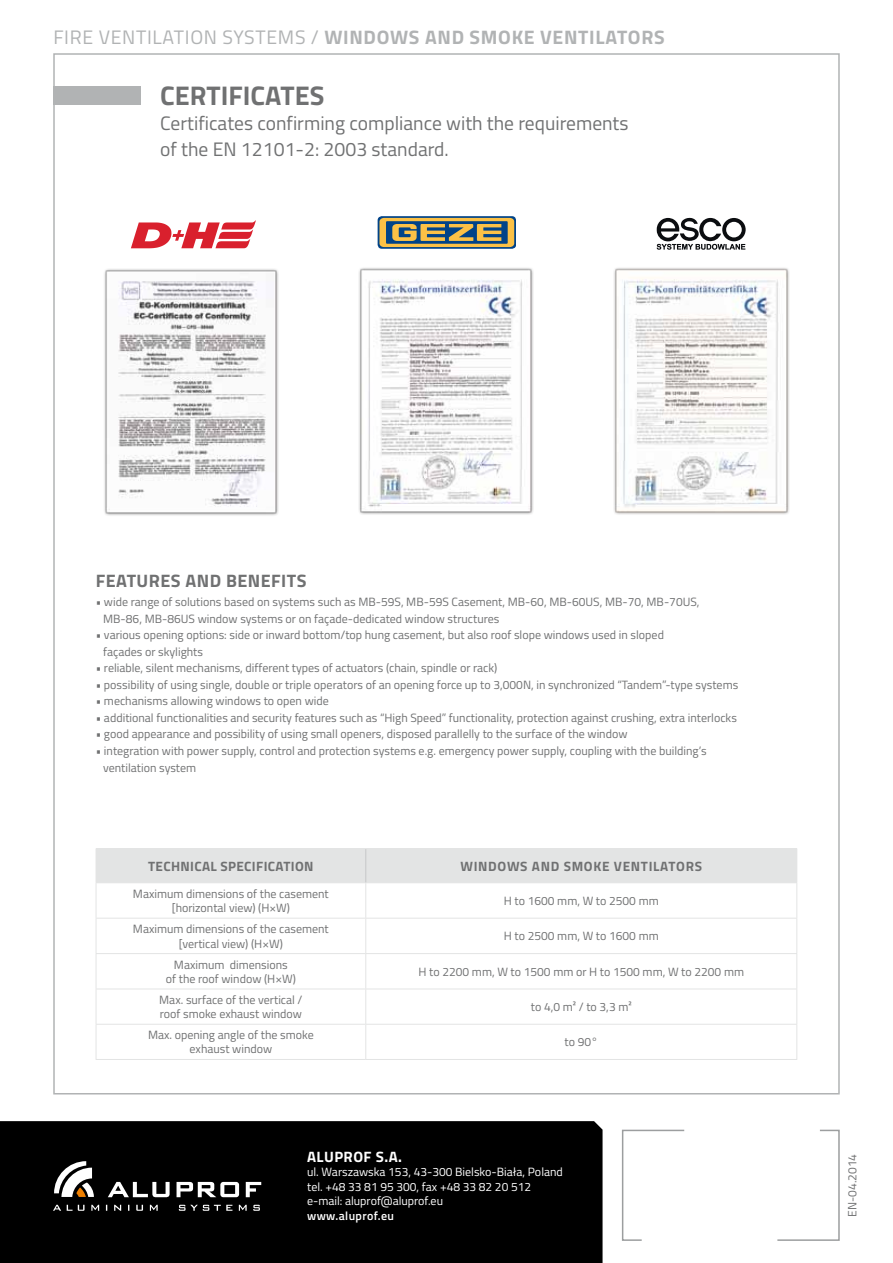
<style>
.page{position:relative;width:893px;height:1263px;background:#fff}
.page>*{position:absolute;margin:0;border:0;box-sizing:border-box;transform-origin:0 0}
.t1{font:700 27px "Titillium";color:#707172}
.t2{font:19.5px/25.5px "Titillium";color:#707172}
.t3{font:700 19.5px "Titillium";letter-spacing:.035em;color:#b1b3b4}
.t4{font:19.5px "Titillium";letter-spacing:.035em;color:#b1b3b4}
.t5{font:700 18px "Titillium";letter-spacing:.025em;color:#707172}
.t6{font:700 15px "Titillium";letter-spacing:.03em;color:#fff}
.t7{font:700 13.5px "Titillium";letter-spacing:.035em;color:#707172}
.t8{font:12px/14.4px "Titillium";color:#707172;text-align:center}
.t9{font:12px/14.4px "Titillium";color:#fff}
.t10{font:600 12px "Titillium";letter-spacing:.03em;color:#fff}
.s1{font-weight:400}
</style>
<div class="page">
<div style="left:0;top:1121px;width:603px;height:142px;background:#000"></div>
<div style="left:96px;top:849px;width:270px;height:34px;background:#e3e4e4"></div>
<div style="left:366px;top:849px;width:431px;height:34px;background:#e3e4e4"></div>
<svg style="left:97px;top:883px;width:699px;height:141px"></svg>
<hr style="left:96px;top:848px;width:270px;height:1px;background:#e3e4e4">
<hr style="left:366px;top:848px;width:431px;height:1px;background:#e3e4e4">
<hr style="left:96px;top:883px;width:1px;height:35px;background:#e3e4e4">
<hr style="left:365px;top:883px;width:1px;height:35px;background:#e3e4e4">
<hr style="left:796px;top:883px;width:1px;height:35px;background:#e3e4e4">
<hr style="left:96px;top:918px;width:270px;height:1px;background:#e3e4e4">
<hr style="left:96px;top:918px;width:1px;height:35px;background:#e3e4e4">
<hr style="left:366px;top:918px;width:431px;height:1px;background:#e3e4e4">
<hr style="left:365px;top:918px;width:1px;height:35px;background:#e3e4e4">
<hr style="left:796px;top:918px;width:1px;height:35px;background:#e3e4e4">
<hr style="left:96px;top:953px;width:270px;height:1px;background:#e3e4e4">
<hr style="left:96px;top:954px;width:1px;height:34px;background:#e3e4e4">
<hr style="left:366px;top:953px;width:431px;height:1px;background:#e3e4e4">
<hr style="left:365px;top:954px;width:1px;height:34px;background:#e3e4e4">
<hr style="left:796px;top:954px;width:1px;height:34px;background:#e3e4e4">
<hr style="left:96px;top:988px;width:270px;height:1px;background:#e3e4e4">
<hr style="left:96px;top:989px;width:1px;height:35px;background:#e3e4e4">
<hr style="left:366px;top:988px;width:431px;height:1px;background:#e3e4e4">
<hr style="left:365px;top:989px;width:1px;height:35px;background:#e3e4e4">
<hr style="left:796px;top:989px;width:1px;height:35px;background:#e3e4e4">
<hr style="left:96px;top:1024px;width:270px;height:1px;background:#e3e4e4">
<hr style="left:96px;top:1024px;width:1px;height:35px;background:#e3e4e4">
<hr style="left:366px;top:1024px;width:431px;height:1px;background:#e3e4e4">
<hr style="left:365px;top:1024px;width:1px;height:35px;background:#e3e4e4">
<hr style="left:796px;top:1024px;width:1px;height:35px;background:#e3e4e4">
<hr style="left:96px;top:1059px;width:270px;height:1px;background:#e3e4e4">
<hr style="left:366px;top:1059px;width:431px;height:1px;background:#e3e4e4">
<hr style="left:365px;top:849px;width:1px;height:33px;background:#c6c7c8">
<svg style="left:777px;top:1129px;width:63px;height:112px"></svg>
<svg style="left:622px;top:1129px;width:63px;height:112px"></svg>
<svg style="left:54px;top:1161px;width:40px;height:36px"></svg>
<svg style="left:108px;top:1182px;width:62px;height:15px"></svg>
<svg style="left:177px;top:1182px;width:62px;height:15px"></svg>
<svg style="left:246px;top:1182px;width:15px;height:15px"></svg>
<svg style="left:53px;top:1205px;width:207px;height:6px"></svg>
<div style="left:53px;top:86px;width:88px;height:18px;background:#b1b3b4"></div>
<img style="left:104px;top:269px;width:175px;height:247px">
<svg style="left:657px;top:218px;width:89px;height:32px"></svg>
<svg style="left:378px;top:216px;width:138px;height:33px;background:#848667"></svg>
<img style="left:359px;top:268px;width:175px;height:247px">
<img style="left:614px;top:268px;width:175px;height:247px">
<svg style="left:131px;top:220px;width:125px;height:28px"></svg>
<h2 class="t4" style="left:53px;top:23px;width:58px">fireven</h2>
<h2 class="t4" style="left:136px;top:23px;width:144px">ti lati on systems</h2>
<h2 class="t3" style="left:311px;top:23px;width:355px"><span class="s1">/</span> WINDOWS AND SMOKE VENTILATORS</h2>
<h1 class="t1" style="left:160px;top:74px;width:166px">CERTIFICATES</h1>
<h2 class="t2" style="left:160px;top:110px;width:470px">Certificates confirming compliance with the requirements of the EN 12101-2: 2003 standard.</h2>
<h3 class="t5" style="left:96px;top:567px;width:212px">FEATURES AND BENEFITS</h3>
<p class="t8" style="left:103px;top:593px;width:598px;line-height:16.5px;text-align:left;text-indent:-7px">• wide range of solutions based on systems such as MB-59S, MB-59S Casement, MB-60, MB-60US, MB-70, MB-70US,<br>MB-86, MB-86US window systems or on façade-dedicated window structures</p>
<p class="t8" style="left:103px;top:626px;width:562px;line-height:16.5px;text-align:left;text-indent:-7px">• various opening options: side or inward bottom/top hung casement, but also roof slope windows used in sloped façades or skylights</p>
<p class="t8" style="left:96px;top:660px;width:403px">• reliable, silent mechanisms, different types of actuators (chain, spindle or rack)</p>
<p class="t8" style="left:96px;top:677px;width:644px">• possibility of using single, double or triple operators of an opening force up to 3,000N, in synchronized “Tandem”-type systems</p>
<p class="t8" style="left:96px;top:693px;width:235px">• mechanisms allowing windows to open wide</p>
<p class="t8" style="left:96px;top:710px;width:643px">• additional functionalities and security features such as “High Speed” functionality, protection against crushing, extra interlocks</p>
<p class="t8" style="left:96px;top:726px;width:533px">• good appearance and possibility of using small openers, disposed parallelly to the surface of the window</p>
<p class="t8" style="left:103px;top:742px;width:605px;line-height:16.5px;text-align:left;text-indent:-7px">• integration with power supply, control and protection systems e.g. emergency power supply, coupling with the building’s ventilation system</p>
<p class="t7" style="left:148px;top:856px;width:167px">TECHNICAL SPECIFICATION</p>
<p class="t7" style="left:460px;top:856px;width:243px">WINDOWS AND SMOKE VENTILATORS</p>
<p class="t8" style="left:133px;top:886px;width:197px">Maximum dimensions of the casement [horizontal view) (H×W)</p>
<p class="t8" style="left:504px;top:893px;width:156px">H to 1600 mm, W to 2500 mm</p>
<p class="t8" style="left:133px;top:921px;width:197px">Maximum dimensions of the casement [vertical view) (H×W)</p>
<p class="t8" style="left:504px;top:928px;width:156px">H to 2500 mm, W to 1600 mm</p>
<p class="t8" style="left:166px;top:956px;width:132px">Maximum dimensions<br>of the roof window (H×W)</p>
<p class="t8" style="left:418px;top:964px;width:327px">H to 2200 mm, W to 1500 mm or H to 1500 mm, W to 2200 mm</p>
<p class="t8" style="left:159px;top:992px;width:145px;text-align:left">Max. surface of the vertical / roof smoke exhaust window</p>
<p class="t8" style="left:531px;top:999px;width:102px">to 4,0 m² / to 3,3 m²</p>
<p class="t8" style="left:148px;top:1027px;width:167px">Max. opening angle of the smoke exhaust window</p>
<p class="t8" style="left:565px;top:1034px;width:35px">to 90°</p>
<p class="t6" style="left:307px;top:1145px;width:96px">ALUPROF S.A.</p>
<p class="t9" style="left:307px;top:1164px;width:257px">ul. Warszawska 153, 43-300 Bielsko-Biała, Poland tel. +48 33 81 95 300, fax +48 33 82 20 512 e-mail: aluprof@aluprof.eu</p>
<p class="t10" style="left:307px;top:1206px;width:88px">www.aluprof.eu</p>
<p class="t8" style="left:844px;top:1217px;width:64px;rotate:-90deg">EN-04.2014</p>
</div>
